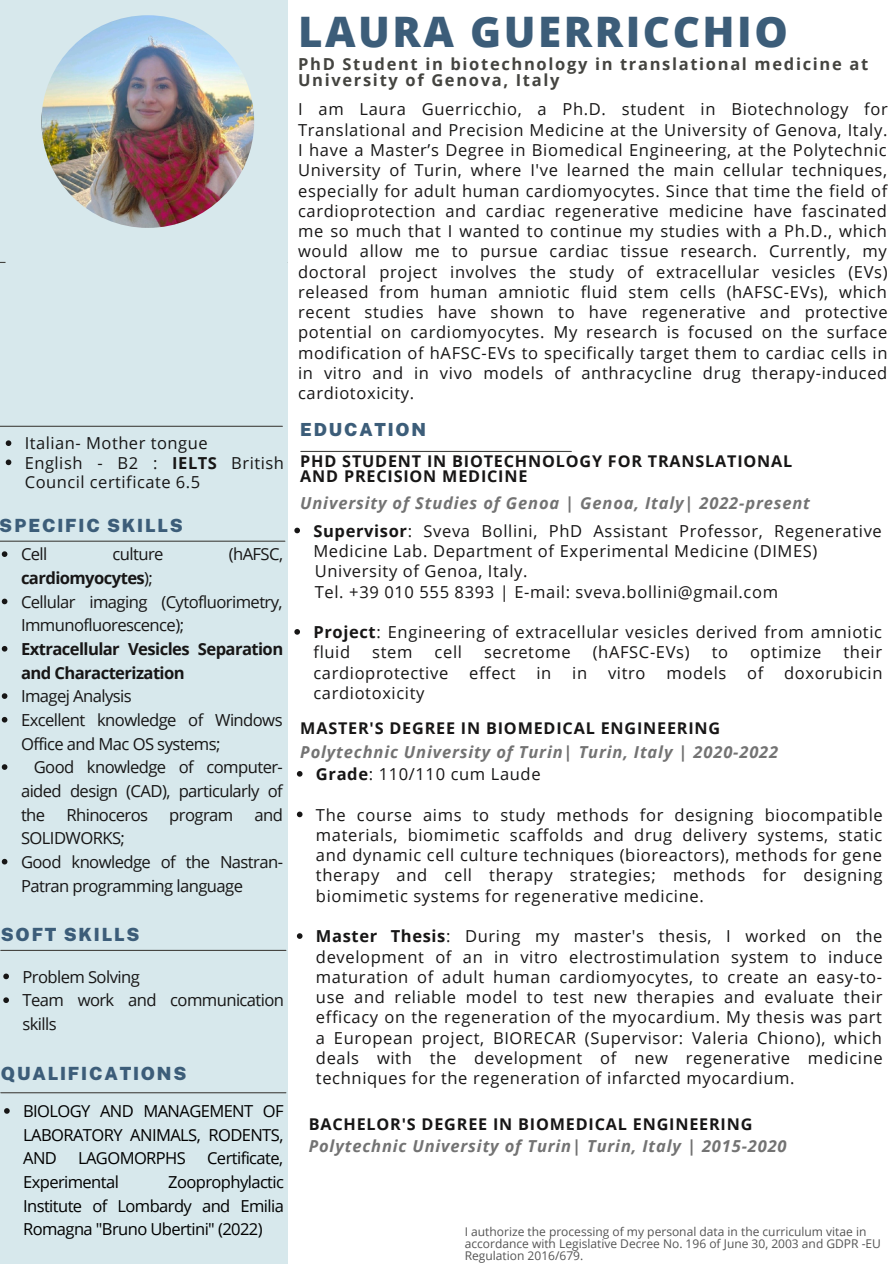
<style>
.page{position:relative;width:894px;height:1264px;background:#fff}
.page>*{position:absolute;margin:0;border:0;box-sizing:border-box;transform-origin:0 0}
.t1{font:800 42px "Open Sans";letter-spacing:.06em;color:#3c5d79}
.t2{font:900 18.15px "Public Sans";letter-spacing:.1em;color:#3c5d79}
.t3{font:900 18px "Public Sans";letter-spacing:.1em;color:#3c5d79}
.t4{font:16.65px/23.7px "Open Sans";letter-spacing:-.035em;color:#171616}
.t5{font:700 16.65px/23.7px "Open Sans";letter-spacing:-.035em;color:#171616}
.t6{font:16.5px/20.2px "Open Sans";letter-spacing:.04em;color:#171616}
.t7{font:italic 700 16.5px/27.3px "Open Sans";letter-spacing:.05em;color:#737373}
.t8{font:16.5px/23.7px "Open Sans";letter-spacing:-.035em;color:#000;text-align:justify}
.t9{font:700 16.5px/15.8px "Open Sans";letter-spacing:.1em;color:#444440}
.t10{font:700 16.2px/15.5px "Open Sans";letter-spacing:.05em;color:#171616}
.t11{font:12px/12px "Open Sans";color:#545454}
.s1{font-weight:700}
.s2{font-style:normal;color:#171616}
.s3{font-weight:400;font-style:normal;color:#171616}
</style>
<div class="page">
<div style="left:0;top:0;width:287px;height:1263px;background:#d7e8ec"></div>
<img style="left:41px;top:15px;width:213px;height:213px;border-radius:50%">
<hr style="left:301px;top:451px;width:270px;height:1px;background:#444440">
<hr style="left:0;top:426px;width:282px;height:1px;background:#444440">
<hr style="left:0;top:540px;width:285px;height:1px;background:#444440">
<svg style="left:6px;top:440px;width:5px;height:6px"></svg>
<svg style="left:6px;top:459px;width:5px;height:6px"></svg>
<svg style="left:294px;top:527px;width:6px;height:6px"></svg>
<svg style="left:294px;top:629px;width:6px;height:5px"></svg>
<svg style="left:297px;top:771px;width:5px;height:5px"></svg>
<svg style="left:297px;top:811px;width:5px;height:6px"></svg>
<svg style="left:297px;top:933px;width:5px;height:5px"></svg>
<svg style="left:2px;top:551px;width:5px;height:6px"></svg>
<svg style="left:2px;top:598px;width:5px;height:6px"></svg>
<svg style="left:2px;top:646px;width:5px;height:5px"></svg>
<svg style="left:2px;top:693px;width:5px;height:6px"></svg>
<svg style="left:2px;top:717px;width:5px;height:5px"></svg>
<svg style="left:2px;top:764px;width:5px;height:5px"></svg>
<svg style="left:2px;top:858px;width:5px;height:6px"></svg>
<hr style="left:1px;top:1092px;width:285px;height:1px;background:#444440">
<svg style="left:4px;top:1108px;width:6px;height:5px"></svg>
<hr style="left:1px;top:949px;width:285px;height:2px;background:#444440">
<svg style="left:3px;top:973px;width:6px;height:6px"></svg>
<svg style="left:3px;top:997px;width:6px;height:6px"></svg>
<p class="t6" style="left:25px;top:433px;width:260px;line-height:19.2px">Italian- Mother tongue<br>English - B2 : <span class="s1">IELTS</span> British<br>Council certificate 6.5</p>
<p class="t2" style="left:0;top:515px;width:184px">SPECIFIC SKILLS</p>
<p class="t4" style="left:21px;top:542px;width:28px">Cell</p>
<p class="t4" style="left:113px;top:542px;width:52px">culture</p>
<p class="t4" style="left:229px;top:542px;width:56px">(hAFSC,</p>
<p class="t4" style="left:21px;top:565px;width:263px"><span class="s1">cardiomyocytes</span>);<br>Cellular imaging (Cytofluorimetry,<br>Immunofluorescence);</p>
<p class="t5" style="left:21px;top:636px;width:264px">Extracellular Vesicles Separation and Characterization</p>
<p class="t4" style="left:21px;top:684px;width:263px">Imagej Analysis<br>Excellent knowledge of Windows<br>Office and Mac OS systems;</p>
<p class="t4" style="left:21px;top:755px;width:263px;text-align:justify;text-indent:13px">Good knowledge of computer&shy;aided design (CAD), particularly of the</p>
<p class="t4" style="left:66px;top:802px;width:83px">Rhinoceros</p>
<p class="t4" style="left:169px;top:802px;width:66px">program</p>
<p class="t4" style="left:254px;top:802px;width:30px">and</p>
<p class="t4" style="left:21px;top:825px;width:263px">SOLIDWORKS;<br>Good knowledge of the Nastran-<br>Patran programming language</p>
<p class="t2" style="left:1px;top:924px;width:140px">SOFT SKILLS</p>
<p class="t4" style="left:22px;top:964px;width:263px">Problem Solving<br>Team work and communication skills</p>
<p class="t2" style="left:1px;top:1062px;width:187px">QUALIFICATIONS</p>
<p class="t8" style="left:23px;top:1098px;width:262px">BIOLOGY AND MANAGEMENT OF LABORATORY ANIMALS, RODENTS, AND</p>
<p class="t8" style="left:78px;top:1146px;width:109px">LAGOMORPHS</p>
<p class="t8" style="left:207px;top:1146px;width:77px">Certificate,</p>
<p class="t8" style="left:23px;top:1169px;width:97px">Experimental</p>
<p class="t8" style="left:23px;top:1169px;width:262px;text-indent:145px">Zooprophylactic Institute of Lombardy and Emilia Romagna "Bruno Ubertini" (2022)</p>
<h1 class="t1" style="left:298px;top:2px;width:491px">LAURA GUERRICCHIO</h1>
<p class="t9" style="left:298px;top:55px;width:571px">PhD Student in biotechnology in translational medicine at<br>University of Genova, Italy</p>
<p class="t6" style="left:298px;top:99px;width:591px;text-align:justify">I am Laura Guerricchio, a Ph.D. student in Biotechnology for Translational and Precision Medicine at the University of Genova, Italy.<br>I have a Master’s Degree in Biomedical Engineering, at the Polytechnic University of Turin, where I've learned the main cellular techniques, especially for adult human cardiomyocytes. Since that time the field of cardioprotection and cardiac regenerative medicine have fascinated me so much that I wanted to continue my studies with a Ph.D., which would allow me to pursue cardiac tissue research. Currently, my doctoral project involves the study of extracellular vesicles (EVs) released from human amniotic fluid stem cells (hAFSC-EVs), which recent studies have shown to have regenerative and protective potential on cardiomyocytes. My research is focused on the surface modification of hAFSC-EVs to specifically target them to cardiac cells in in vitro and in vivo models of anthracycline drug therapy-induced cardiotoxicity.</p>
<p class="t3" style="left:300px;top:419px;width:127px">EDUCATION</p>
<p class="t10" style="left:300px;top:453px;width:493px">PHD STUDENT IN BIOTECHNOLOGY FOR TRANSLATIONAL<br>AND PRECISION MEDICINE</p>
<p class="t7" style="left:313px;top:489px;width:569px;text-indent:-13px">University of Studies of Genoa | Genoa, Italy| 2022-present<br><span class="s2">Supervisor</span><span class="s3">: Sveva Bollini, PhD Assistant Professor, Regenerative</span></p>
<p class="t6" style="left:313px;top:540px;width:505px">Medicine Lab. Department of Experimental Medicine (DIMES)</p>
<p class="t6" style="left:315px;top:560px;width:464px">University of Genoa, Italy.<br>Tel. +39 010 555 8393 | E-mail: sveva.bollini@gmail.com</p>
<p class="t6" style="left:313px;top:621px;width:570px"><span class="s1">Project</span>: Engineering of extracellular vesicles derived from amniotic fluid</p>
<p class="t6" style="left:372px;top:641px;width:42px">stem</p>
<p class="t6" style="left:434px;top:641px;width:29px">cell</p>
<p class="t6" style="left:484px;top:641px;width:88px">secretome</p>
<p class="t6" style="left:592px;top:641px;width:98px">(hAFSC-EVs)</p>
<p class="t6" style="left:711px;top:641px;width:18px">to</p>
<p class="t6" style="left:750px;top:641px;width:72px">optimize</p>
<p class="t6" style="left:843px;top:641px;width:40px">their</p>
<p class="t6" style="left:313px;top:662px;width:136px">cardioprotective</p>
<p class="t6" style="left:469px;top:662px;width:48px">effect</p>
<p class="t6" style="left:536px;top:662px;width:16px">in</p>
<p class="t6" style="left:572px;top:662px;width:16px">in</p>
<p class="t6" style="left:608px;top:662px;width:39px">vitro</p>
<p class="t6" style="left:666px;top:662px;width:61px">models</p>
<p class="t6" style="left:747px;top:662px;width:18px">of</p>
<p class="t6" style="left:784px;top:662px;width:100px">doxorubicin</p>
<p class="t6" style="left:313px;top:682px;width:112px">cardiotoxicity</p>
<p class="t10" style="left:300px;top:720px;width:421px">MASTER'S DEGREE IN BIOMEDICAL ENGINEERING</p>
<p class="t7" style="left:316px;top:741px;width:463px;line-height:21.6px;text-indent:-16px">Polytechnic University of Turin| Turin, Italy | 2020-2022<br><span class="s2">Grade</span><span class="s3">: 110/110 cum Laude</span></p>
<p class="t6" style="left:316px;top:804px;width:568px;text-align:justify">The course aims to study methods for designing biocompatible materials, biomimetic scaffolds and drug delivery systems, static and dynamic cell culture techniques (bioreactors), methods for gene therapy and cell therapy strategies; methods for designing biomimetic systems for regenerative medicine.</p>
<p class="t6" style="left:316px;top:925px;width:568px;text-align:justify"><span class="s1">Master Thesis</span>: During my master's thesis, I worked on the development of an in vitro electrostimulation system to induce maturation of adult human cardiomyocytes, to create an easy-to&shy;use and reliable model to test new therapies and evaluate their efficacy on the regeneration of the myocardium. My thesis was part a European project, BIORECAR (Supervisor: Valeria Chiono), which deals with the development of new regenerative medicine techniques for the regeneration of infarcted myocardium.</p>
<p class="t10" style="left:309px;top:1115px;width:445px">BACHELOR'S DEGREE IN BIOMEDICAL ENGINEERING</p>
<p class="t7" style="left:309px;top:1132px;width:479px">Polytechnic University of Turin| Turin, Italy | 2015-2020</p>
<p class="t11" style="left:464px;top:1225px;width:417px">I authorize the processing of my personal data in the curriculum vitae in accordance with Legislative Decree No. 196 of June 30, 2003 and GDPR -EU<br>Regulation 2016/679.</p>
</div>
